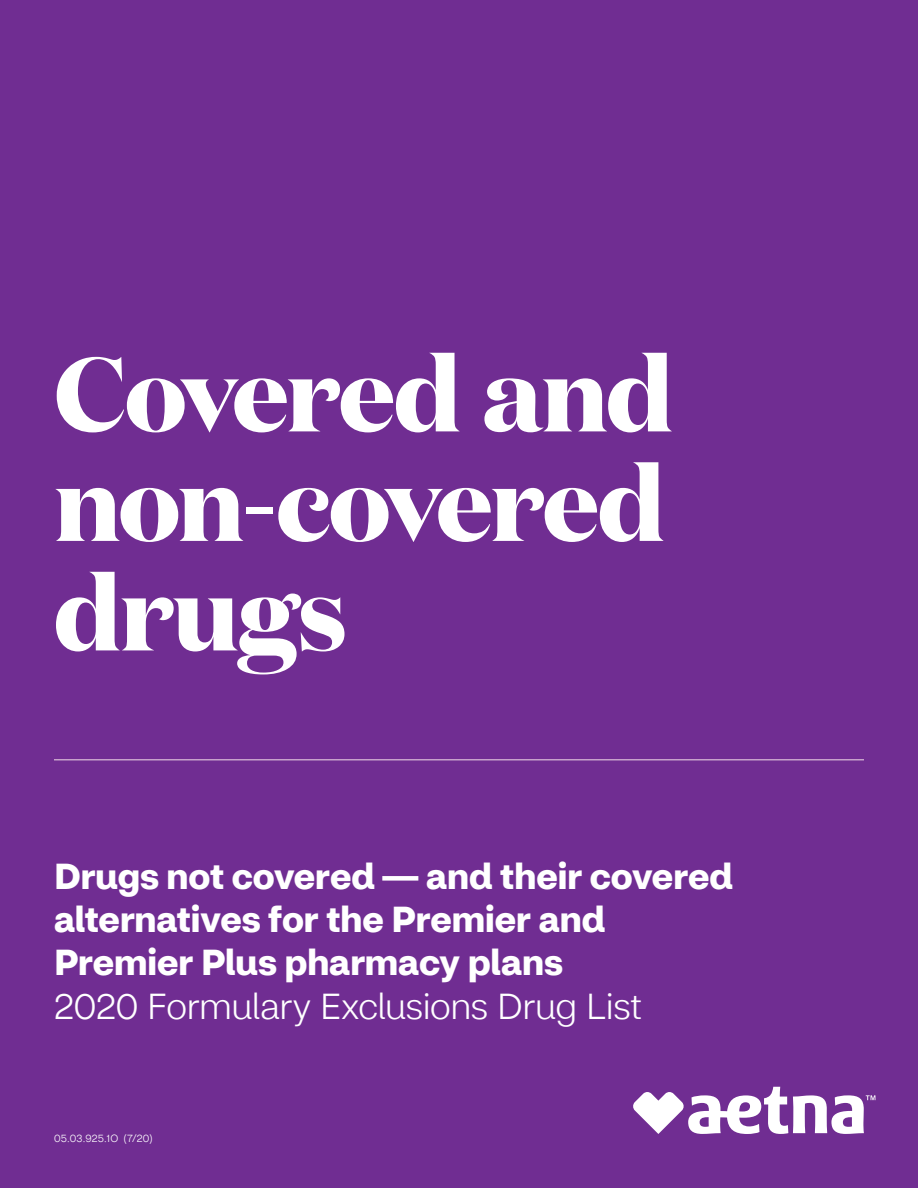
<style>
.page{position:relative;width:918px;height:1188px;background:#702d92}
.page>*{position:absolute;margin:0;border:0;box-sizing:border-box;transform-origin:0 0}
.t1{font:700 105px/109.5px "Domaine Display";letter-spacing:-.015em;color:#fff;text-align:justify}
.t2{font:700 36px/43.2px "CVS Health Sans";color:#fff}
.t3{font:300 36px "CVS Health Sans";letter-spacing:-.015em;color:#fff}
.t4{font:300 10.5px "CVS Health Sans";letter-spacing:.02em;color:#fff}
</style>
<div class="page">
<hr style="left:54px;top:759px;width:810px;height:1px;background:#c7a2cb">
<svg style="left:633px;top:1087px;width:242px;height:47px"></svg>
<h1 class="t1" style="left:54px;top:334px;width:621px">Covered and non-covered drugs</h1>
<p class="t2" style="left:54px;top:855px;width:680px">Drugs not covered — and their covered alternatives for the Premier and<br>Premier Plus pharmacy plans</p>
<p class="t3" style="left:54px;top:984px;width:589px">2020 Formulary Exclusions Drug List</p>
<p class="t4" style="left:54px;top:1132px;width:100px">05.03.925.1O (7/20)</p>
</div>
